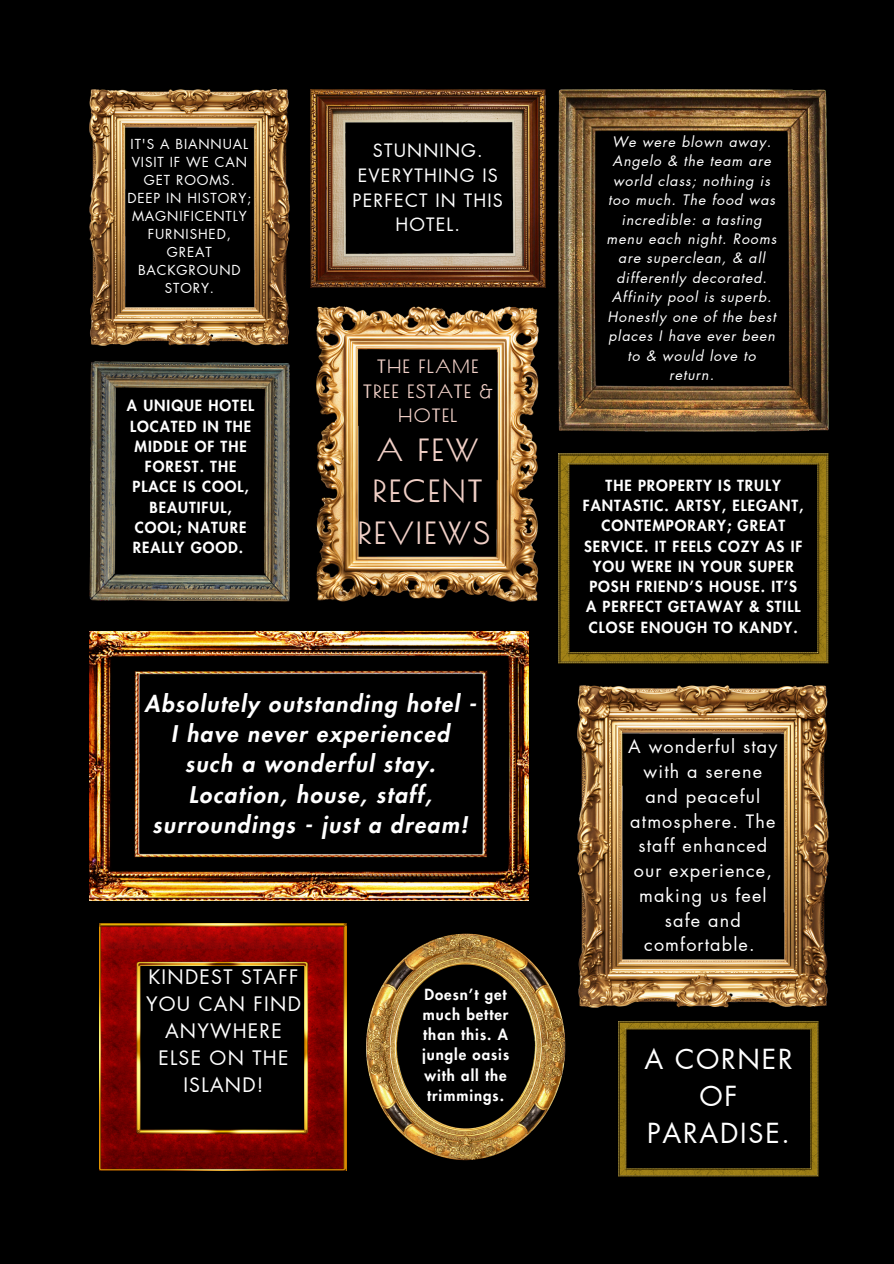
<style>
.page{position:relative;width:894px;height:1264px;background:#fff}
.page>*{position:absolute;margin:0;border:0;box-sizing:border-box;transform-origin:0 0}
.t1{font:700 30px/41.7px "Poiret One";letter-spacing:.065em;color:#f1d0c7;text-align:center}
.t2{font:27px/37.2px "Futura LT Pro";letter-spacing:.065em;color:#fff;text-align:center}
.t3{font:italic 800 22.5px/30.3px "Futura LT Pro";letter-spacing:.065em;color:#fff;text-align:center}
.t4{font:19.5px/27px "Futura LT Pro";letter-spacing:.065em;color:#fff;text-align:center}
.t5{font:18px/24.8px "Futura LT Pro";letter-spacing:.065em;color:#fff;text-align:center}
.t6{font:700 18px/24.8px "Poiret One";letter-spacing:.065em;color:#f1d0c7;text-align:center}
.t7{font:800 15px/20.2px "Futura LT Pro";letter-spacing:.065em;color:#fff;text-align:center}
.t8{font:italic 14.25px/19.4px "Futura LT Pro";letter-spacing:.065em;color:#fff;text-align:center}
.t9{font:13.5px/18px "Futura LT Pro";letter-spacing:.065em;color:#fff;text-align:center}
</style>
<div class="page">
<div style="left:0;top:0;width:893px;height:1263px;background:#000"></div>
<img style="left:89px;top:89px;width:201px;height:257px">
<img style="left:577px;top:685px;width:251px;height:322px">
<img style="left:558px;top:89px;width:270px;height:342px">
<img style="left:558px;top:454px;width:270px;height:209px">
<img style="left:317px;top:306px;width:221px;height:295px">
<img style="left:89px;top:361px;width:201px;height:240px">
<img style="left:310px;top:89px;width:235px;height:198px">
<img style="left:366px;top:933px;width:199px;height:227px">
<img style="left:100px;top:923px;width:246px;height:247px">
<img style="left:89px;top:631px;width:439px;height:269px">
<img style="left:618px;top:1021px;width:200px;height:155px">
<p class="t9" style="left:127px;top:135px;width:125px">IT'S A BIANNUAL<br>VISIT IF WE CAN<br>GET ROOMS.<br>DEEP IN HISTORY;<br>MAGNIFICENTLY<br>FURNISHED,<br>GREAT<br>BACKGROUND<br>STORY.</p>
<p class="t7" style="left:127px;top:396px;width:129px">A UNIQUE HOTEL<br>LOCATED IN THE<br>MIDDLE OF THE<br>FOREST. THE<br>PLACE IS COOL,<br>BEAUTIFUL,<br>COOL; NATURE<br>REALLY GOOD.</p>
<h5 class="t5" style="left:352px;top:139px;width:152px">STUNNING.<br>EVERYTHING IS<br>PERFECT IN THIS<br>HOTEL.</h5>
<h1 class="t6" style="left:363px;top:354px;width:130px">THE FLAME<br>TREE ESTATE &amp;<br>HOTEL</h1>
<h1 class="t1" style="left:357px;top:428px;width:134px">A FEW<br>RECENT<br>REVIEWS</h1>
<p class="t3" style="left:144px;top:689px;width:333px">Absolutely outstanding hotel -<br>I have never experienced<br>such a wonderful stay.<br>Location, house, staff, surroundings - just a dream!</p>
<h3 class="t4" style="left:146px;top:964px;width:156px">KINDEST STAFF<br>YOU CAN FIND<br>ANYWHERE<br>ELSE ON THE<br>ISLAND!</h3>
<p class="t7" style="left:422px;top:984px;width:89px">Doesn’t get much better than this. A jungle oasis with all the trimmings.</p>
<h4 class="t8" style="left:606px;top:133px;width:171px">We were blown away.<br>Angelo &amp; the team are world class; nothing is too much. The food was incredible: a tasting menu each night. Rooms are superclean, &amp; all differently decorated.<br>Affinity pool is superb.<br>Honestly one of the best places I have ever been to &amp; would love to return.</h4>
<p class="t7" style="left:582px;top:476px;width:222px">THE PROPERTY IS TRULY<br>FANTASTIC. ARTSY, ELEGANT,<br>CONTEMPORARY; GREAT<br>SERVICE. IT FEELS COZY AS IF<br>YOU WERE IN YOUR SUPER<br>POSH FRIEND’S HOUSE. IT’S<br>A PERFECT GETAWAY &amp; STILL<br>CLOSE ENOUGH TO KANDY.</p>
<h2 class="t5" style="left:628px;top:735px;width:151px">A wonderful stay with a serene and peaceful atmosphere. The staff enhanced our experience, making us feel safe and comfortable.</h2>
<p class="t2" style="left:644px;top:1041px;width:150px">A CORNER<br>OF<br>PARADISE.</p>
</div>
